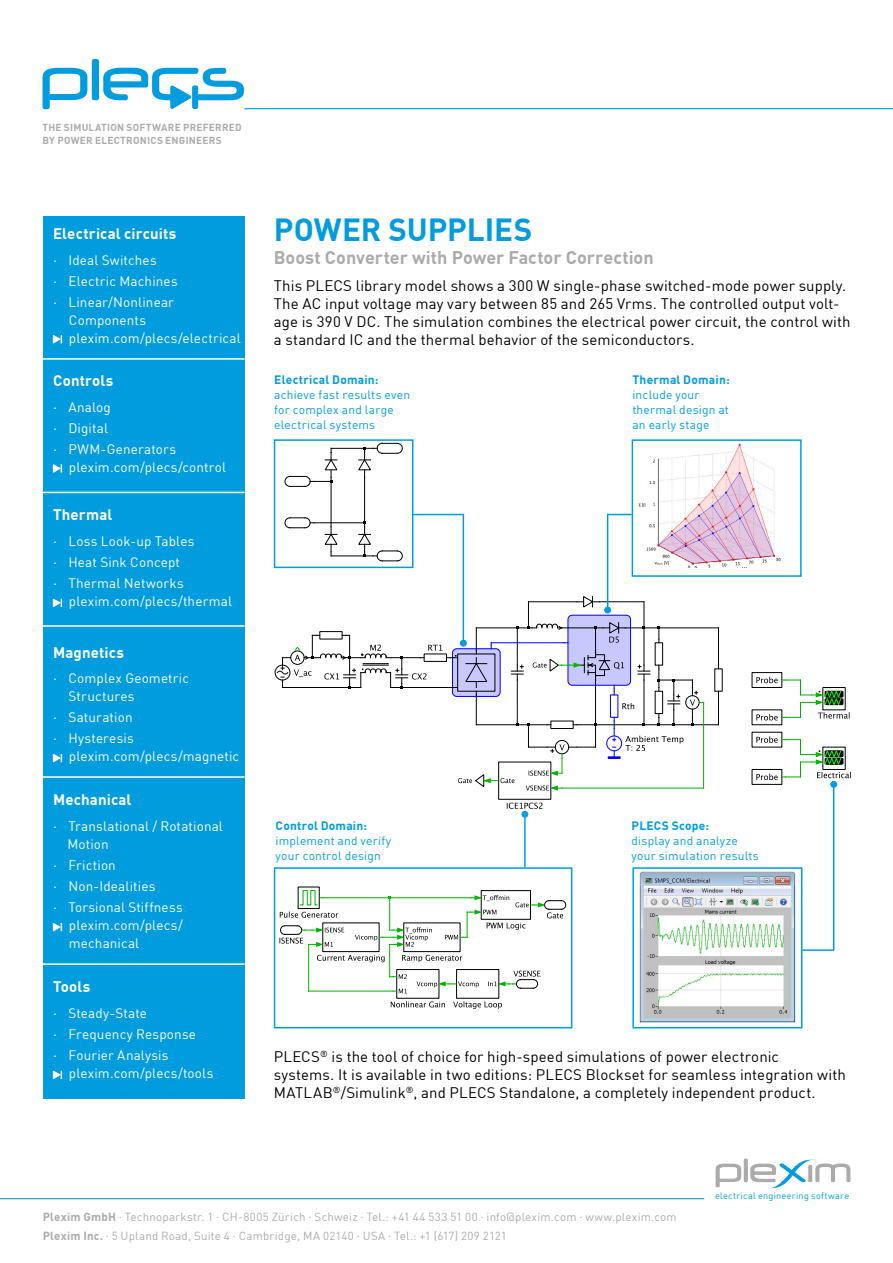
<style>
.page{position:relative;width:893px;height:1263px;background:#fff}
.page>*{position:absolute;margin:0;border:0;box-sizing:border-box;transform-origin:0 0}
.t1{font:700 31.35px "DIN Offc";letter-spacing:-.005em;color:#009cde}
.t2{font:700 18px "DIN Offc";color:#acabab}
.t3{font:15px/18px "DIN Offc";letter-spacing:.005em;color:#000}
.t4{font:700 15px "DIN Offc";letter-spacing:.01em;color:#fff}
.t5{font:13.5px/21px "DIN Offc";letter-spacing:.01em;color:#fff}
.t6{font:12px/15px "DIN Offc";letter-spacing:.015em;color:#009cde}
.t7{font:700 12px "DIN Offc";letter-spacing:.02em;color:#009cde}
.t8{font:11.55px/19.2px "DIN Offc";letter-spacing:.02em;color:#acabab}
.t9{font:700 10.05px/13px "DIN Offc";letter-spacing:.025em;color:#acabab}
.t10{font:9.15px "DIN Offc";letter-spacing:.03em;color:#009cde}
.s1{font-weight:700}
</style>
<div class="page">
<svg style="left:716px;top:1158px;width:134px;height:30px"></svg>
<hr style="left:0;top:1198px;width:704px;height:1px;background:#009cde">
<svg style="left:43px;top:59px;width:201px;height:50px"></svg>
<hr style="left:244px;top:108px;width:649px;height:1px;background:#009cde">
<div style="left:43px;top:217px;width:201px;height:882px;background:#009cde"></div>
<hr style="left:43px;top:358px;width:201px;height:2px;background:#fff">
<hr style="left:43px;top:492px;width:201px;height:1px;background:#fff">
<hr style="left:43px;top:625px;width:201px;height:2px;background:#fff">
<hr style="left:43px;top:776px;width:201px;height:2px;background:#fff">
<hr style="left:43px;top:963px;width:201px;height:2px;background:#fff">
<svg style="left:53px;top:335px;width:9px;height:9px"></svg>
<svg style="left:53px;top:464px;width:9px;height:9px"></svg>
<svg style="left:53px;top:598px;width:9px;height:9px"></svg>
<svg style="left:53px;top:753px;width:9px;height:10px"></svg>
<svg style="left:53px;top:923px;width:9px;height:9px"></svg>
<svg style="left:53px;top:1070px;width:9px;height:9px"></svg>
<div style="left:752px;top:769px;width:30px;height:16px;border:1px solid #000"></div>
<div style="left:752px;top:672px;width:30px;height:16px;border:1px solid #000"></div>
<div style="left:275px;top:665px;width:15px;height:15px;border:1px solid #000;border-radius:50%"></div>
<div style="left:498px;top:762px;width:53px;height:38px;border:1px solid #000"></div>
<svg style="left:756px;top:677px;width:94px;height:43px"></svg>
<img style="left:638px;top:443px;width:143px;height:125px">
<div style="left:632px;top:439px;width:170px;height:138px;border:2px solid #009cde"></div>
<hr style="left:607px;top:514px;width:1px;height:96px;background:#009cde">
<svg style="left:608px;top:514px;width:24px;height:1px"></svg>
<svg style="left:284px;top:517px;width:30px;height:12px"></svg>
<hr style="left:331px;top:481px;width:1px;height:46px;background:#000">
<hr style="left:331px;top:448px;width:34px;height:1px;background:#000">
<svg style="left:324px;top:527px;width:14px;height:29px"></svg>
<hr style="left:331px;top:555px;width:34px;height:1px;background:#000">
<hr style="left:364px;top:477px;width:1px;height:46px;background:#000">
<hr style="left:314px;top:522px;width:51px;height:1px;background:#000">
<svg style="left:284px;top:448px;width:54px;height:39px"></svg>
<svg style="left:357px;top:442px;width:46px;height:35px"></svg>
<svg style="left:357px;top:522px;width:46px;height:40px"></svg>
<div style="left:274px;top:439px;width:139px;height:129px;border:2px solid #009cde"></div>
<hr style="left:463px;top:514px;width:1px;height:129px;background:#009cde">
<hr style="left:413px;top:514px;width:50px;height:1px;background:#009cde">
<svg style="left:276px;top:595px;width:443px;height:196px"></svg>
<div style="left:460px;top:640px;width:7px;height:7px;border:1px solid #009cde;border-radius:50%"></div>
<div style="left:322px;top:922px;width:57px;height:30px;border:1px solid #000"></div>
<svg style="left:317px;top:955px;width:68px;height:7px"></svg>
<div style="left:396px;top:969px;width:43px;height:29px;border:1px solid #000"></div>
<svg style="left:391px;top:1001px;width:54px;height:6px"></svg>
<svg style="left:393px;top:988px;width:14px;height:5px"></svg>
<div style="left:456px;top:969px;width:43px;height:29px;border:1px solid #000"></div>
<svg style="left:453px;top:1001px;width:49px;height:8px"></svg>
<div style="left:481px;top:890px;width:50px;height:30px;border:1px solid #000"></div>
<div style="left:403px;top:922px;width:57px;height:30px;border:1px solid #000"></div>
<svg style="left:402px;top:955px;width:60px;height:7px"></svg>
<svg style="left:280px;top:890px;width:58px;height:28px"></svg>
<hr style="left:309px;top:991px;width:84px;height:1px;background:#00b200">
<hr style="left:308px;top:944px;width:1px;height:47px;background:#00b200">
<svg style="left:279px;top:925px;width:65px;height:22px"></svg>
<svg style="left:390px;top:974px;width:17px;height:5px"></svg>
<hr style="left:389px;top:944px;width:1px;height:33px;background:#00b200">
<svg style="left:416px;top:981px;width:63px;height:6px"></svg>
<svg style="left:445px;top:895px;width:121px;height:44px"></svg>
<svg style="left:488px;top:970px;width:53px;height:19px"></svg>
<hr style="left:323px;top:897px;width:67px;height:1px;background:#00b200">
<hr style="left:390px;top:897px;width:81px;height:1px;background:#00b200">
<hr style="left:389px;top:898px;width:1px;height:32px;background:#00b200">
<svg style="left:355px;top:927px;width:77px;height:20px"></svg>
<div style="left:274px;top:867px;width:298px;height:161px;border:2px solid #009cde"></div>
<hr style="left:524px;top:814px;width:2px;height:53px;background:#009cde">
<svg style="left:507px;top:803px;width:35px;height:14px"></svg>
<div style="left:521px;top:811px;width:7px;height:7px;border:1px solid #009cde;border-radius:50%"></div>
<img style="left:639px;top:871px;width:157px;height:152px">
<div style="left:632px;top:867px;width:170px;height:161px;border:2px solid #009cde"></div>
<hr style="left:833px;top:784px;width:1px;height:166px;background:#009cde">
<hr style="left:802px;top:949px;width:32px;height:2px;background:#009cde">
<svg style="left:756px;top:736px;width:95px;height:51px"></svg>
<div style="left:830px;top:781px;width:7px;height:7px;border:1px solid #009cde;border-radius:50%"></div>
<p class="t9" style="left:43px;top:120px;width:201px">THE SIMULATION SOFTWARE PREFERRED<br>BY POWER ELECTRONICS ENGINEERS</p>
<p class="t4" style="left:53px;top:224px;width:125px">Electrical circuits</p>
<p class="t5" style="left:53px;top:249px;width:126px"><sup>.</sup> Ideal Switches<br><sup>.</sup> Electric Machines <sup>.</sup> Linear/Nonlinear</p>
<p class="t5" style="left:69px;top:311px;width:173px;line-height:18px">Components plexim.com/plecs/electrical</p>
<p class="t4" style="left:53px;top:371px;width:62px">Controls</p>
<p class="t5" style="left:53px;top:396px;width:124px"><sup>.</sup> Analog<br><sup>.</sup> Digital<br><sup>.</sup> PWM-Generators</p>
<p class="t5" style="left:69px;top:456px;width:159px">plexim.com/plecs/control</p>
<p class="t4" style="left:53px;top:505px;width:61px">Thermal</p>
<p class="t5" style="left:53px;top:530px;width:143px"><sup>.</sup> Loss Look-up Tables <sup>.</sup> Heat Sink Concept<br><sup>.</sup> Thermal Networks</p>
<p class="t5" style="left:69px;top:590px;width:165px">plexim.com/plecs/thermal</p>
<p class="t4" style="left:53px;top:642px;width:72px">Magnetics</p>
<p class="t5" style="left:69px;top:669px;width:122px;line-height:18px;text-indent:-15px"><sup>.</sup> Complex Geometric<br>Structures</p>
<p class="t5" style="left:53px;top:707px;width:82px"><sup>.</sup> Saturation <sup>.</sup> Hysteresis</p>
<p class="t5" style="left:69px;top:746px;width:172px">plexim.com/plecs/magnetic</p>
<p class="t4" style="left:53px;top:790px;width:80px">Mechanical</p>
<p class="t5" style="left:67px;top:817px;width:157px;line-height:18px;text-indent:-14px"><sup>.</sup> Translational / Rotational<br>Motion</p>
<p class="t5" style="left:53px;top:854px;width:131px"><sup>.</sup> Friction<br><sup>.</sup> Non-Idealities<br><sup>.</sup> Torsional Stiffness</p>
<p class="t5" style="left:69px;top:916px;width:115px;line-height:18px">plexim.com/plecs/ mechanical</p>
<p class="t4" style="left:53px;top:977px;width:39px">Tools</p>
<p class="t5" style="left:53px;top:1002px;width:144px"><sup>.</sup> Steady-State<br><sup>.</sup> Frequency Response <sup>.</sup> Fourier Analysis</p>
<p class="t5" style="left:69px;top:1062px;width:146px">plexim.com/plecs/tools</p>
<h1 class="t1" style="left:274px;top:209px;width:260px">POWER SUPPLIES</h1>
<p class="t2" style="left:274px;top:245px;width:381px">Boost Converter with Power Factor Correction</p>
<p class="t3" style="left:274px;top:276px;width:578px">This PLECS library model shows a 300 W single-phase switched-mode power supply.<br>The AC input voltage may vary between 85 and 265 Vrms. The controlled output volt&shy;age is 390 V DC. The simulation combines the electrical power circuit, the control with a standard IC and the thermal behavior of the semiconductors.</p>
<p class="t7" style="left:274px;top:372px;width:106px">Electrical Domain:</p>
<p class="t6" style="left:274px;top:387px;width:137px">achieve fast results even for complex and large electrical systems</p>
<p class="t7" style="left:276px;top:818px;width:93px">Control Domain:</p>
<p class="t6" style="left:276px;top:833px;width:117px">implement and verify your control design</p>
<p class="t7" style="left:632px;top:372px;width:99px">Thermal Domain:</p>
<p class="t6" style="left:632px;top:387px;width:98px">include your thermal design at an early stage</p>
<p class="t7" style="left:632px;top:818px;width:79px">PLECS Scope:</p>
<p class="t6" style="left:632px;top:833px;width:129px">display and analyze your simulation results</p>
<p class="t3" style="left:274px;top:1047px;width:574px">PLECS<sup>®</sup> is the tool of choice for high-speed simulations of power electronic<br>systems. It is available in two editions: PLECS Blockset for seamless integration with<br>MATLAB<sup>®</sup>/Simulink<sup>®</sup>, and PLECS Standalone, a completely independent product.</p>
<p class="t10" style="left:715px;top:1189px;width:136px">electrical engineering software</p>
<p class="t8" style="left:43px;top:1206px;width:635px"><span class="s1">Plexim GmbH</span> . Technoparkstr. 1 . CH-8005 Zürich . Schweiz . Tel.: +41 44 533 51 00 . info@plexim.com . www.plexim.com<br><span class="s1">Plexim Inc.</span> . 5 Upland Road, Suite 4 . Cambridge, MA 02140 . USA . Tel.: +1 (617) 209 2121</p>
</div>
